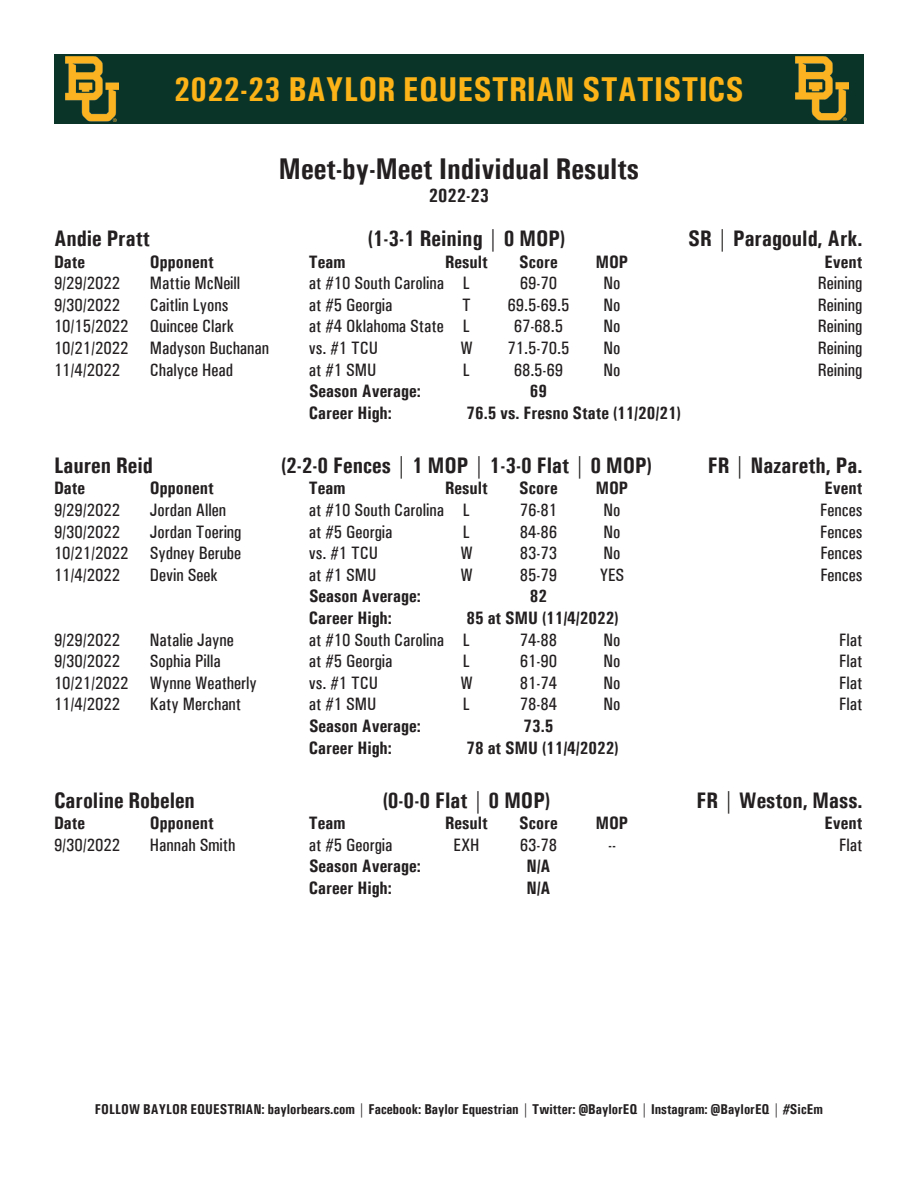
<style>
.page{position:relative;width:918px;height:1188px;background:#fff}
.page>*{position:absolute;margin:0;border:0;box-sizing:border-box;transform-origin:0 0}
.t1{font:700 condensed 34.5px "Univers";color:#fcb317}
.t2{font:700 condensed 30px "Univers";color:#231f20}
.t3{font:700 condensed 22.5px "Univers";color:#231f20}
.t4{font:700 condensed 19.5px "Univers";color:#231f20}
.t5{font:500 condensed 18px "Univers";color:#231f20}
.t6{font:700 condensed 18px "Univers";color:#231f20}
.t7{font:700 condensed 14.25px "Univers";color:#231f20}
</style>
<div class="page">
<div style="left:54px;top:54px;width:810px;height:70px;background:#0b3429"></div>
<img style="left:66px;top:57px;width:53px;height:64px">
<img style="left:795px;top:56px;width:53px;height:65px">
<p class="t1" style="left:174px;top:68px;width:571px">2022-23 BAYLOR EQUESTRIAN STATISTICS</p>
<p class="t2" style="left:279px;top:150px;width:361px">Meet-by-Meet Individual Results</p>
<p class="t4" style="left:429px;top:184px;width:62px">2022-23</p>
<p class="t3" style="left:54px;top:225px;width:97px">Andie Pratt</p>
<p class="t3" style="left:368px;top:225px;width:199px">(1-3-1 Reining | 0 MOP)</p>
<p class="t3" style="left:688px;top:225px;width:176px">SR | Paragould, Ark.</p>
<p class="t6" style="left:54px;top:250px;width:33px">Date</p>
<p class="t6" style="left:150px;top:250px;width:65px">Opponent</p>
<p class="t6" style="left:309px;top:250px;width:38px">Team</p>
<p class="t6" style="left:445px;top:250px;width:44px">Result</p>
<p class="t6" style="left:519px;top:250px;width:40px">Score</p>
<p class="t6" style="left:596px;top:250px;width:34px">MOP</p>
<p class="t6" style="left:825px;top:250px;width:39px">Event</p>
<p class="t5" style="left:54px;top:272px;width:68px">9/29/2022</p>
<p class="t5" style="left:150px;top:272px;width:92px">Mattie McNeill</p>
<p class="t5" style="left:309px;top:272px;width:162px">at #10 South Carolina L</p>
<p class="t5" style="left:520px;top:272px;width:39px">69-70</p>
<p class="t5" style="left:604px;top:272px;width:18px">No</p>
<p class="t5" style="left:818px;top:272px;width:46px">Reining</p>
<p class="t5" style="left:54px;top:294px;width:68px">9/30/2022</p>
<p class="t5" style="left:150px;top:294px;width:80px">Caitlin Lyons</p>
<p class="t5" style="left:309px;top:294px;width:85px">at #5 Georgia</p>
<p class="t5" style="left:462px;top:294px;width:10px">T</p>
<p class="t5" style="left:508px;top:294px;width:63px">69.5-69.5</p>
<p class="t5" style="left:604px;top:294px;width:18px">No</p>
<p class="t5" style="left:818px;top:294px;width:46px">Reining</p>
<p class="t5" style="left:54px;top:316px;width:181px">10/15/2022 Quincee Clark</p>
<p class="t5" style="left:309px;top:316px;width:162px">at #4 Oklahoma State L</p>
<p class="t5" style="left:514px;top:316px;width:51px">67-68.5</p>
<p class="t5" style="left:604px;top:316px;width:18px">No</p>
<p class="t5" style="left:818px;top:316px;width:46px">Reining</p>
<p class="t5" style="left:54px;top:337px;width:217px">10/21/2022 Madyson Buchanan</p>
<p class="t5" style="left:309px;top:337px;width:71px">vs. #1 TCU</p>
<p class="t5" style="left:460px;top:337px;width:14px">W</p>
<p class="t5" style="left:508px;top:337px;width:63px">71.5-70.5</p>
<p class="t5" style="left:604px;top:337px;width:18px">No</p>
<p class="t5" style="left:818px;top:337px;width:46px">Reining</p>
<p class="t5" style="left:54px;top:359px;width:68px">11/4/2022</p>
<p class="t5" style="left:150px;top:359px;width:84px">Chalyce Head</p>
<p class="t5" style="left:309px;top:359px;width:69px">at #1 SMU</p>
<p class="t5" style="left:463px;top:359px;width:8px">L</p>
<p class="t5" style="left:514px;top:359px;width:51px">68.5-69</p>
<p class="t5" style="left:604px;top:359px;width:18px">No</p>
<p class="t5" style="left:818px;top:359px;width:46px">Reining</p>
<p class="t6" style="left:309px;top:380px;width:113px">Season Average:</p>
<p class="t6" style="left:530px;top:380px;width:19px">69</p>
<p class="t6" style="left:309px;top:402px;width:84px">Career High:</p>
<p class="t6" style="left:466px;top:402px;width:216px">76.5 vs. Fresno State (11/20/21)</p>
<p class="t3" style="left:54px;top:451px;width:100px">Lauren Reid</p>
<p class="t3" style="left:281px;top:451px;width:372px">(2-2-0 Fences | 1 MOP | 1-3-0 Flat | 0 MOP)</p>
<p class="t3" style="left:708px;top:451px;width:156px">FR | Nazareth, Pa.</p>
<p class="t6" style="left:54px;top:477px;width:33px">Date</p>
<p class="t6" style="left:150px;top:477px;width:65px">Opponent</p>
<p class="t6" style="left:309px;top:477px;width:38px">Team</p>
<p class="t6" style="left:445px;top:477px;width:44px">Result</p>
<p class="t6" style="left:519px;top:477px;width:40px">Score</p>
<p class="t6" style="left:596px;top:477px;width:34px">MOP</p>
<p class="t6" style="left:825px;top:477px;width:39px">Event</p>
<p class="t5" style="left:54px;top:499px;width:68px">9/29/2022</p>
<p class="t5" style="left:150px;top:499px;width:78px">Jordan Allen</p>
<p class="t5" style="left:309px;top:499px;width:162px">at #10 South Carolina L</p>
<p class="t5" style="left:520px;top:499px;width:39px">76-81</p>
<p class="t5" style="left:604px;top:499px;width:18px">No</p>
<p class="t5" style="left:820px;top:499px;width:44px">Fences</p>
<p class="t5" style="left:54px;top:521px;width:68px">9/30/2022</p>
<p class="t5" style="left:150px;top:521px;width:93px">Jordan Toering</p>
<p class="t5" style="left:309px;top:521px;width:85px">at #5 Georgia</p>
<p class="t5" style="left:463px;top:521px;width:8px">L</p>
<p class="t5" style="left:520px;top:521px;width:39px">84-86</p>
<p class="t5" style="left:604px;top:521px;width:18px">No</p>
<p class="t5" style="left:820px;top:521px;width:44px">Fences</p>
<p class="t5" style="left:54px;top:542px;width:189px">10/21/2022 Sydney Berube</p>
<p class="t5" style="left:309px;top:542px;width:71px">vs. #1 TCU</p>
<p class="t5" style="left:460px;top:542px;width:14px">W</p>
<p class="t5" style="left:520px;top:542px;width:39px">83-73</p>
<p class="t5" style="left:604px;top:542px;width:18px">No</p>
<p class="t5" style="left:820px;top:542px;width:44px">Fences</p>
<p class="t5" style="left:54px;top:564px;width:68px">11/4/2022</p>
<p class="t5" style="left:150px;top:564px;width:69px">Devin Seek</p>
<p class="t5" style="left:309px;top:564px;width:69px">at #1 SMU</p>
<p class="t5" style="left:460px;top:564px;width:14px">W</p>
<p class="t5" style="left:520px;top:564px;width:39px">85-79</p>
<p class="t5" style="left:600px;top:564px;width:26px">YES</p>
<p class="t5" style="left:820px;top:564px;width:44px">Fences</p>
<p class="t6" style="left:309px;top:585px;width:113px">Season Average:</p>
<p class="t6" style="left:530px;top:585px;width:19px">82</p>
<p class="t6" style="left:309px;top:607px;width:84px">Career High:</p>
<p class="t6" style="left:466px;top:607px;width:153px">85 at SMU (11/4/2022)</p>
<p class="t5" style="left:54px;top:629px;width:68px">9/29/2022</p>
<p class="t5" style="left:150px;top:629px;width:85px">Natalie Jayne</p>
<p class="t5" style="left:309px;top:629px;width:162px">at #10 South Carolina L</p>
<p class="t5" style="left:520px;top:629px;width:39px">74-88</p>
<p class="t5" style="left:604px;top:629px;width:18px">No</p>
<p class="t5" style="left:839px;top:629px;width:25px">Flat</p>
<p class="t5" style="left:54px;top:650px;width:68px">9/30/2022</p>
<p class="t5" style="left:150px;top:650px;width:72px">Sophia Pilla</p>
<p class="t5" style="left:309px;top:650px;width:85px">at #5 Georgia</p>
<p class="t5" style="left:463px;top:650px;width:8px">L</p>
<p class="t5" style="left:520px;top:650px;width:39px">61-90</p>
<p class="t5" style="left:604px;top:650px;width:18px">No</p>
<p class="t5" style="left:839px;top:650px;width:25px">Flat</p>
<p class="t5" style="left:54px;top:672px;width:204px">10/21/2022 Wynne Weatherly</p>
<p class="t5" style="left:309px;top:672px;width:71px">vs. #1 TCU</p>
<p class="t5" style="left:460px;top:672px;width:14px">W</p>
<p class="t5" style="left:520px;top:672px;width:39px">81-74</p>
<p class="t5" style="left:604px;top:672px;width:18px">No</p>
<p class="t5" style="left:839px;top:672px;width:25px">Flat</p>
<p class="t5" style="left:54px;top:694px;width:68px">11/4/2022</p>
<p class="t5" style="left:150px;top:694px;width:93px">Katy Merchant</p>
<p class="t5" style="left:309px;top:694px;width:69px">at #1 SMU</p>
<p class="t5" style="left:463px;top:694px;width:8px">L</p>
<p class="t5" style="left:520px;top:694px;width:39px">78-84</p>
<p class="t5" style="left:604px;top:694px;width:18px">No</p>
<p class="t5" style="left:839px;top:694px;width:25px">Flat</p>
<p class="t6" style="left:309px;top:715px;width:113px">Season Average:</p>
<p class="t6" style="left:524px;top:715px;width:31px">73.5</p>
<p class="t6" style="left:309px;top:736px;width:84px">Career High:</p>
<p class="t6" style="left:466px;top:736px;width:153px">78 at SMU (11/4/2022)</p>
<p class="t3" style="left:54px;top:786px;width:143px">Caroline Robelen</p>
<p class="t3" style="left:383px;top:786px;width:169px">(0-0-0 Flat | 0 MOP)</p>
<p class="t3" style="left:697px;top:786px;width:167px">FR | Weston, Mass.</p>
<p class="t6" style="left:54px;top:812px;width:33px">Date</p>
<p class="t6" style="left:150px;top:812px;width:65px">Opponent</p>
<p class="t6" style="left:309px;top:812px;width:38px">Team</p>
<p class="t6" style="left:445px;top:812px;width:44px">Result</p>
<p class="t6" style="left:519px;top:812px;width:40px">Score</p>
<p class="t6" style="left:596px;top:812px;width:34px">MOP</p>
<p class="t6" style="left:825px;top:812px;width:39px">Event</p>
<p class="t5" style="left:54px;top:834px;width:68px">9/30/2022</p>
<p class="t5" style="left:150px;top:834px;width:87px">Hannah Smith</p>
<p class="t5" style="left:309px;top:834px;width:85px">at #5 Georgia</p>
<p class="t5" style="left:453px;top:834px;width:28px">EXH</p>
<p class="t5" style="left:520px;top:834px;width:39px">63-78</p>
<p class="t5" style="left:608px;top:834px;width:9px">--</p>
<p class="t5" style="left:839px;top:834px;width:25px">Flat</p>
<p class="t6" style="left:309px;top:855px;width:113px">Season Average:</p>
<p class="t6" style="left:526px;top:855px;width:26px">N/A</p>
<p class="t6" style="left:309px;top:877px;width:84px">Career High:</p>
<p class="t6" style="left:526px;top:877px;width:26px">N/A</p>
<p class="t7" style="left:95px;top:1100px;width:729px">FOLLOW BAYLOR EQUESTRIAN: baylorbears.com | Facebook: Baylor Equestrian | Twitter: @BaylorEQ | Instagram: @BaylorEQ | #SicEm</p>
</div>
